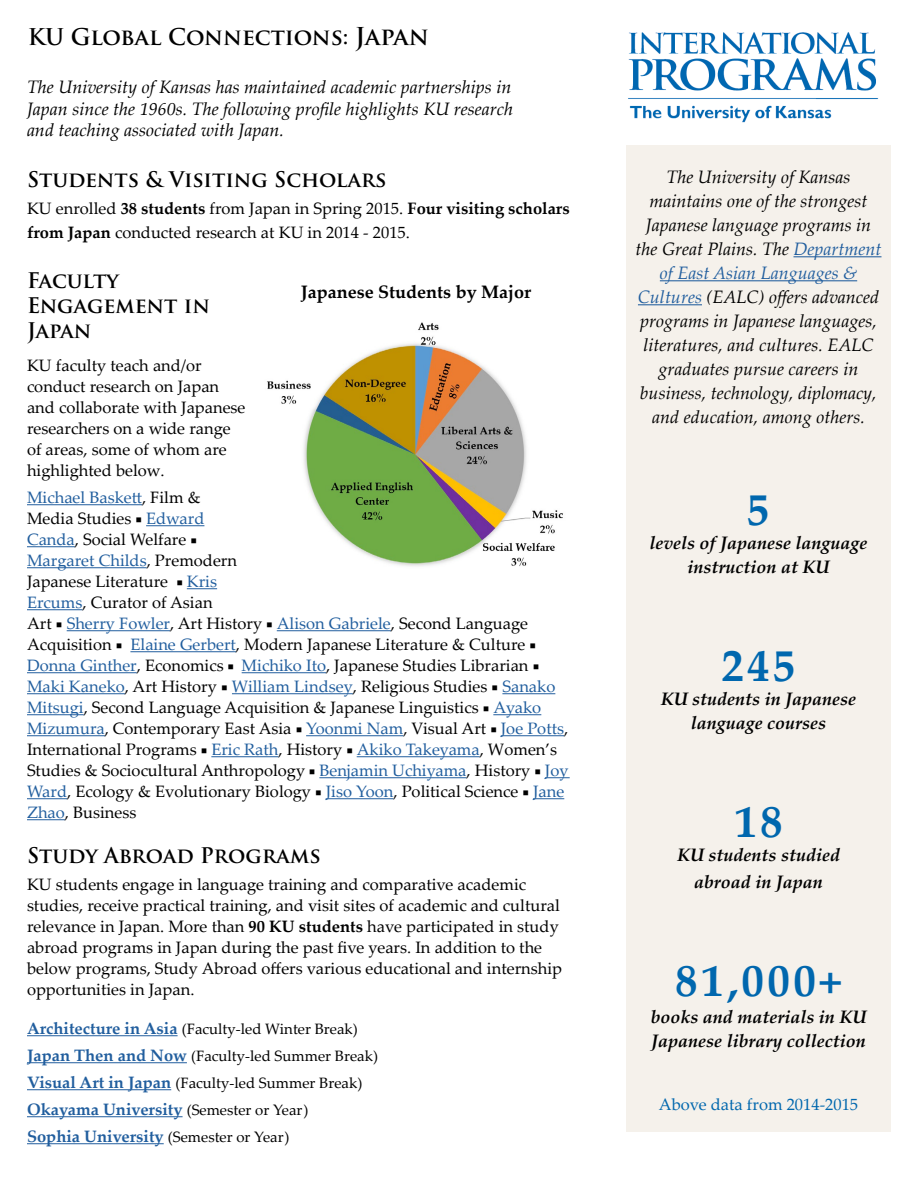
<style>
.page{position:relative;width:918px;height:1188px;background:#fff}
.page>*{position:absolute;margin:0;border:0;box-sizing:border-box;transform-origin:0 0}
.t1{font:700 45px "Palatino Linotype";letter-spacing:.075em;color:#0067ae}
.t2{font:700 22.5px "Trajan Pro";color:#000}
.t3{font:700 21px/25.2px "Trajan Pro";color:#000}
.t4{font:italic 18px/24px "Palatino Linotype";color:#000;text-align:center}
.t5{font:italic 700 18px/24px "Palatino Linotype";color:#000;text-align:center}
.t6{font:700 18px "Palatino Linotype";color:#000}
.t7{font:16.5px/21px "Palatino Linotype";color:#000}
.t8{font:700 16.5px/27px "Palatino Linotype";color:#215e9e}
.t9{font:16.5px "Palatino Linotype";color:#0067ae}
.t10{font:15px/27px "Palatino Linotype";color:#000}
.s1{font-size:24px}
.s2{font-weight:700}
.s3{color:#215e9e}
.s4{font-family:"Minion Pro"}
.s5{font-weight:700;font-size:16.5px;color:#215e9e}
.s6{font-weight:400;font-size:15px;color:#000}
</style>
<div class="page">
<div style="left:626px;top:146px;width:265px;height:986px;background:#f5f1eb"></div>
<hr style="left:793px;top:256px;width:89px;height:1px;background:#215e9e">
<hr style="left:660px;top:280px;width:197px;height:1px;background:#215e9e">
<hr style="left:638px;top:304px;width:64px;height:1px;background:#215e9e">
<hr style="left:27px;top:504px;width:115px;height:1px;background:#215e9e">
<hr style="left:146px;top:525px;width:58px;height:1px;background:#215e9e">
<hr style="left:27px;top:546px;width:48px;height:1px;background:#215e9e">
<hr style="left:27px;top:567px;width:120px;height:1px;background:#215e9e">
<hr style="left:187px;top:588px;width:30px;height:1px;background:#215e9e">
<hr style="left:27px;top:609px;width:55px;height:1px;background:#215e9e">
<hr style="left:67px;top:630px;width:103px;height:1px;background:#215e9e">
<hr style="left:277px;top:630px;width:114px;height:1px;background:#215e9e">
<hr style="left:130px;top:651px;width:106px;height:1px;background:#215e9e">
<hr style="left:27px;top:672px;width:110px;height:1px;background:#215e9e">
<hr style="left:242px;top:672px;width:84px;height:1px;background:#215e9e">
<hr style="left:27px;top:693px;width:98px;height:1px;background:#215e9e">
<hr style="left:232px;top:693px;width:121px;height:1px;background:#215e9e">
<hr style="left:502px;top:693px;width:53px;height:1px;background:#215e9e">
<hr style="left:27px;top:714px;width:57px;height:1px;background:#215e9e">
<hr style="left:493px;top:714px;width:48px;height:1px;background:#215e9e">
<hr style="left:27px;top:735px;width:78px;height:1px;background:#215e9e">
<hr style="left:306px;top:735px;width:97px;height:1px;background:#215e9e">
<hr style="left:501px;top:735px;width:63px;height:1px;background:#215e9e">
<hr style="left:211px;top:756px;width:67px;height:1px;background:#215e9e">
<hr style="left:357px;top:756px;width:123px;height:1px;background:#215e9e">
<hr style="left:319px;top:777px;width:148px;height:1px;background:#215e9e">
<svg style="left:545px;top:777px;width:25px;height:1px"></svg>
<hr style="left:27px;top:798px;width:40px;height:1px;background:#215e9e">
<hr style="left:326px;top:798px;width:67px;height:1px;background:#215e9e">
<hr style="left:533px;top:798px;width:31px;height:1px;background:#215e9e">
<hr style="left:27px;top:819px;width:38px;height:1px;background:#215e9e">
<hr style="left:27px;top:1035px;width:151px;height:1px;background:#215e9e">
<hr style="left:27px;top:1062px;width:160px;height:1px;background:#215e9e">
<hr style="left:27px;top:1089px;width:144px;height:1px;background:#215e9e">
<hr style="left:27px;top:1116px;width:156px;height:1px;background:#215e9e">
<hr style="left:27px;top:1143px;width:137px;height:1px;background:#215e9e">
<img style="left:628px;top:32px;width:251px;height:90px">
<img style="left:267px;top:322px;width:296px;height:245px">
<h2 class="t2" style="left:28px;top:23px;width:403px">KU Global Connections: <span class="s1">Japan</span></h2>
<p class="t4" style="left:27px;top:75px;width:488px;line-height:21.6px;text-align:justify">The University of Kansas has maintained academic partnerships in Japan since the 1960s. The following profile highlights KU research and teaching associated with Japan.</p>
<p class="t3" style="left:27px;top:168px;width:361px">Students &amp; Visiting Scholars</p>
<p class="t7" style="left:27px;top:196px;width:544px;line-height:24px">KU enrolled <span class="s2">38 students</span> from Japan in Spring 2015. <span class="s2">Four visiting scholars from Japan</span> conducted research at KU in 2014 - 2015.</p>
<p class="t3" style="left:27px;top:268px;width:185px">Faculty<br>Engagement in<br>Japan</p>
<p class="t7" style="left:27px;top:354px;width:220px">KU faculty teach and/or conduct research on Japan and collaborate with Japanese researchers on a wide range of areas, some of whom are highlighted below.</p>
<p class="t7" style="left:27px;top:486px;width:543px"><span class="s3">Michael Baskett</span>, Film &amp;<br>Media Studies <span class="s4">■</span> <span class="s3">Edward<br>Canda</span>, Social Welfare <span class="s4">■<br></span><span class="s3">Margaret Childs</span>, Premodern<br>Japanese Literature <span class="s4">■</span> <span class="s3">Kris<br>Ercums</span>, Curator of Asian<br>Art <span class="s4">■</span> <span class="s3">Sherry Fowler</span>, Art History <span class="s4">■</span> <span class="s3">Alison Gabriele</span>, Second Language Acquisition <span class="s4">■</span> <span class="s3">Elaine Gerbert</span>, Modern Japanese Literature &amp; Culture <span class="s4">■ </span><span class="s3">Donna Ginther</span>, Economics <span class="s4">■</span> <span class="s3">Michiko Ito</span>, Japanese Studies Librarian <span class="s4">■ </span><span class="s3">Maki Kaneko</span>, Art History <span class="s4">■</span> <span class="s3">William Lindsey</span>, Religious Studies <span class="s4">■</span> <span class="s3">Sanako Mitsugi</span>, Second Language Acquisition &amp; Japanese Linguistics <span class="s4">■</span> <span class="s3">Ayako Mizumura</span>, Contemporary East Asia <span class="s4">■</span> <span class="s3">Yoonmi Nam</span>, Visual Art <span class="s4">■</span> <span class="s3">Joe Potts</span>, International Programs <span class="s4">■</span> <span class="s3">Eric Rath</span>, History <span class="s4">■</span> <span class="s3">Akiko Takeyama</span>, Women’s Studies &amp; Sociocultural Anthropology <span class="s4">■</span> <span class="s3">Benjamin Uchiyama</span>, History <span class="s4">■</span> <span class="s3">Joy Ward</span>, Ecology &amp; Evolutionary Biology <span class="s4">■</span> <span class="s3">Jiso Yoon</span>, Political Science <span class="s4">■</span> <span class="s3">Jane Zhao</span>, Business</p>
<p class="t3" style="left:27px;top:843px;width:295px">Study Abroad Programs</p>
<p class="t7" style="left:27px;top:873px;width:537px">KU students engage in language training and comparative academic studies, receive practical training, and visit sites of academic and cultural relevance in Japan. More than <span class="s2">90 KU students</span> have participated in study abroad programs in Japan during the past five years. In addition to the below programs, Study Abroad offers various educational and internship opportunities in Japan.</p>
<p class="t10" style="left:27px;top:1015px;width:353px"><span class="s5">Architecture in Asia</span> (Faculty-led Winter Break)<br><span class="s5">Japan Then and Now</span> (Faculty-led Summer Break)<br><span class="s5">Visual Art in Japan</span> (Faculty-led Summer Break)</p>
<p class="t8" style="left:27px;top:1095px;width:283px">Okayama University <span class="s6">(Semester or Year)<br></span>Sophia University <span class="s6">(Semester or Year)</span></p>
<p class="t6" style="left:301px;top:279px;width:232px">Japanese Students by Major</p>
<p class="t4" style="left:636px;top:164px;width:247px">The University of Kansas maintains one of the strongest<br>Japanese language programs in the Great Plains. The <span class="s3">Department of East Asian Languages &amp;<br>Cultures</span> (EALC) offers advanced programs in Japanese languages, literatures, and cultures. EALC graduates pursue careers in business, technology, diplomacy, and education, among others.</p>
<h1 class="t1" style="left:747px;top:478px;width:24px">5</h1>
<p class="t5" style="left:649px;top:530px;width:220px">levels of Japanese language instruction at KU</p>
<h1 class="t1" style="left:721px;top:634px;width:76px">245</h1>
<p class="t5" style="left:661px;top:686px;width:197px">KU students in Japanese language courses</p>
<h1 class="t1" style="left:734px;top:790px;width:50px">18</h1>
<p class="t5" style="left:677px;top:841px;width:165px;line-height:27px">KU students studied abroad in Japan</p>
<h1 class="t1" style="left:675px;top:949px;width:168px">81,000+</h1>
<p class="t5" style="left:651px;top:1004px;width:217px;text-align:left">books and materials in KU<br>Japanese library collection</p>
<p class="t9" style="left:659px;top:1093px;width:201px">Above data from 2014-2015</p>
</div>
